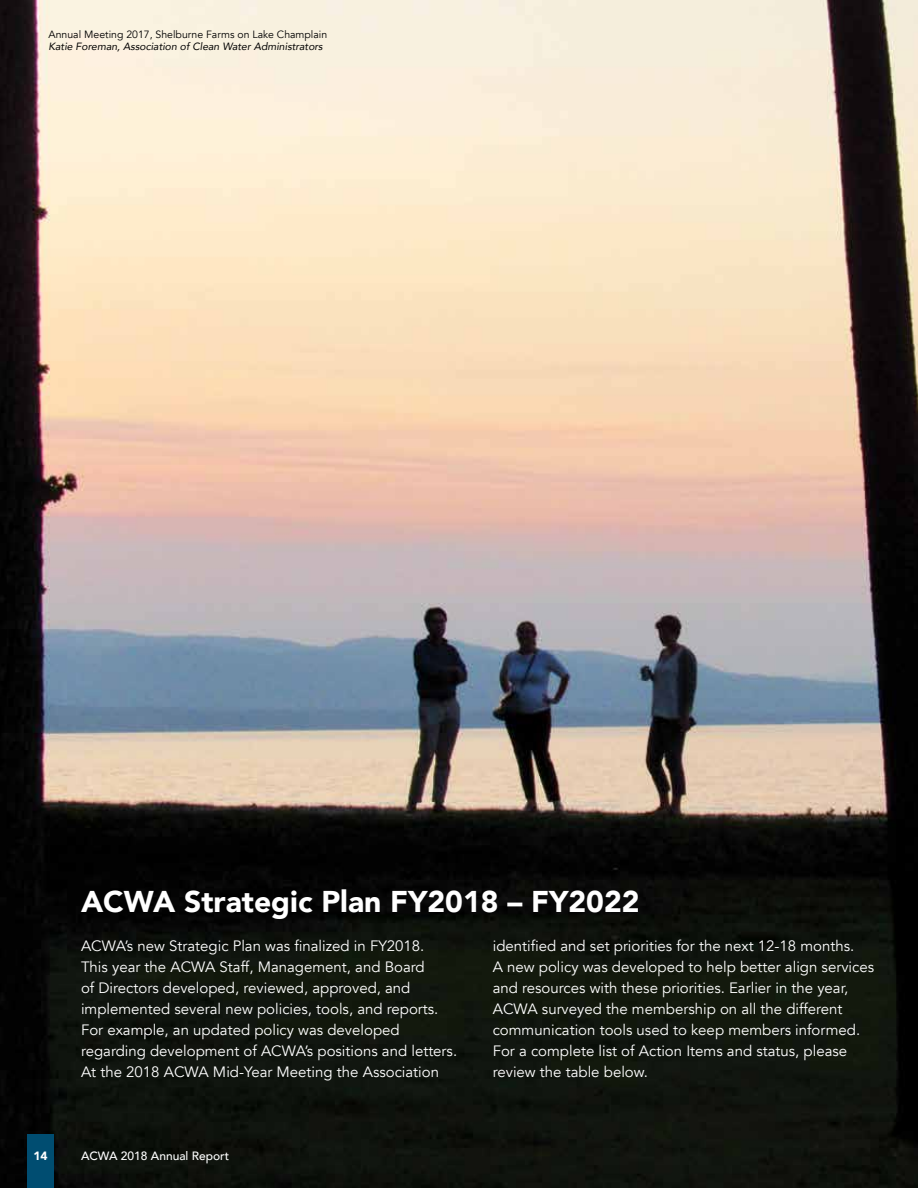
<style>
.page{position:relative;width:918px;height:1188px;background:#fff}
.page>*{position:absolute;margin:0;border:0;box-sizing:border-box;transform-origin:0 0}
.t1{font:900 30px "Avenir";color:#fff}
.t2{font:15px/21px "Avenir";color:#fff}
.t3{font:500 12px "Avenir";color:#fff}
.t4{font:900 12px "Avenir";color:#fff}
.t5{font:italic 10.5px "Avenir";color:#000}
.t6{font:10.5px "Avenir";color:#000}
</style>
<div class="page">
<img style="left:0;top:0;width:918px;height:1188px">
<div style="left:27px;top:1134px;width:27px;height:54px;background:#004d71"></div>
<p class="t6" style="left:49px;top:28px;width:280px">Annual Meeting 2017, Shelburne Farms on Lake Champlain</p>
<p class="t5" style="left:49px;top:39px;width:276px">Katie Foreman, Association of Clean Water Administrators</p>
<h1 class="t1" style="left:81px;top:876px;width:560px">ACWA Strategic Plan FY2018 – FY2022</h1>
<p class="t2" style="left:81px;top:936px;width:375px">ACWA’s new Strategic Plan was finalized in FY2018.<br>This year the ACWA Staff, Management, and Board<br>of Directors developed, reviewed, approved, and implemented several new policies, tools, and reports.<br>For example, an updated policy was developed regarding development of ACWA’s positions and letters.<br>At the 2018 ACWA Mid-Year Meeting the Association</p>
<p class="t2" style="left:493px;top:936px;width:383px">identified and set priorities for the next 12-18 months.<br>A new policy was developed to help better align services and resources with these priorities. Earlier in the year, ACWA surveyed the membership on all the different communication tools used to keep members informed.<br>For a complete list of Action Items and status, please review the table below.</p>
<p class="t4" style="left:33px;top:1145px;width:16px">14</p>
<p class="t3" style="left:81px;top:1145px;width:150px">ACWA 2018 Annual Report</p>
</div>
